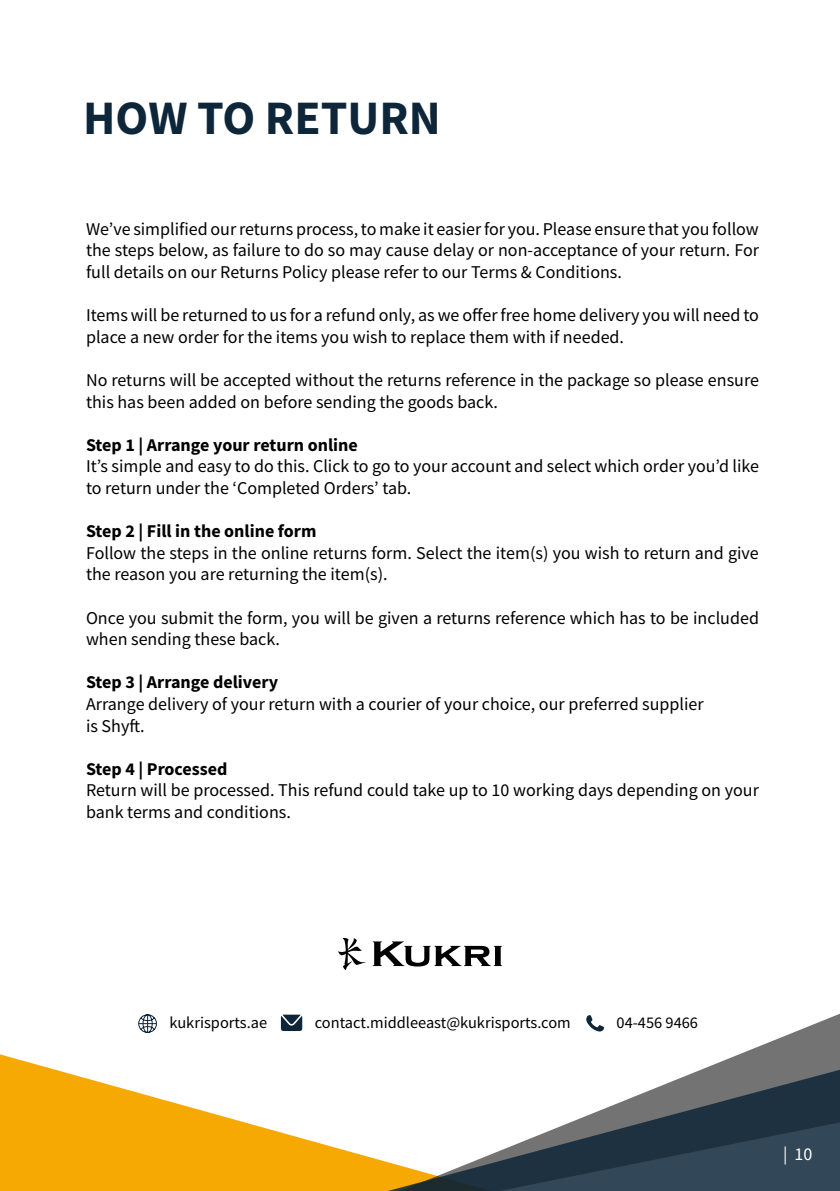
<style>
.page{position:relative;width:840px;height:1191px;background:#fff}
.page>*{position:absolute;margin:0;border:0;box-sizing:border-box;transform-origin:0 0}
.t1{font:700 48px "Source Sans Pro";color:#0e2639}
.t2{font:18px/21.6px "Source Sans Pro";color:#000}
.t3{font:700 18px "Source Sans Pro";color:#000}
.t4{font:18px "Source Sans Pro";color:#fff}
.t5{font:16.4px "Source Sans Pro";color:#000}
</style>
<div class="page">
<svg style="left:372px;top:941px;width:129px;height:25px"></svg>
<svg style="left:338px;top:938px;width:27px;height:32px"></svg>
<svg style="left:302px;top:1014px;width:537px;height:51px"></svg>
<svg style="left:0;top:1049px;width:635px;height:142px;fill:#f6a803"></svg>
<svg style="left:238px;top:1065px;width:601px;height:126px"></svg>
<svg style="left:138px;top:1014px;width:19px;height:19px"></svg>
<svg style="left:281px;top:1014px;width:21px;height:17px"></svg>
<svg style="left:586px;top:1015px;width:17px;height:16px"></svg>
<h1 class="t1" style="left:83px;top:85px;width:359px">HOW TO RETURN</h1>
<p class="t2" style="left:86px;top:218px;width:674px;text-align:justify">We’ve simplified our returns process, to make it easier for you. Please ensure that you follow the steps below, as failure to do so may cause delay or non-acceptance of your return. For full details on our Returns Policy please refer to our Terms &amp; Conditions.</p>
<p class="t2" style="left:86px;top:304px;width:674px">Items will be returned to us for a refund only, as we offer free home delivery you will need to place a new order for the items you wish to replace them with if needed.</p>
<p class="t2" style="left:86px;top:369px;width:674px">No returns will be accepted without the returns reference in the package so please ensure this has been added on before sending the goods back.</p>
<p class="t3" style="left:86px;top:432px;width:273px">Step 1 | Arrange your return online</p>
<p class="t2" style="left:86px;top:455px;width:674px">It’s simple and easy to do this. Click to go to your account and select which order you’d like to return under the ‘Completed Orders’ tab.</p>
<p class="t3" style="left:86px;top:519px;width:232px">Step 2 | Fill in the online form</p>
<p class="t2" style="left:86px;top:542px;width:674px">Follow the steps in the online returns form. Select the item(s) you wish to return and give the reason you are returning the item(s).</p>
<p class="t2" style="left:86px;top:607px;width:674px">Once you submit the form, you will be given a returns reference which has to be included when sending these back.</p>
<p class="t3" style="left:86px;top:670px;width:193px">Step 3 | Arrange delivery</p>
<p class="t2" style="left:86px;top:693px;width:619px">Arrange delivery of your return with a courier of your choice, our preferred supplier is Shyft.</p>
<p class="t3" style="left:86px;top:756px;width:143px">Step 4 | Processed</p>
<p class="t2" style="left:86px;top:779px;width:674px">Return will be processed. This refund could take up to 10 working days depending on your bank terms and conditions.</p>
<p class="t5" style="left:169px;top:1012px;width:99px">kukrisports.ae</p>
<p class="t5" style="left:314px;top:1012px;width:257px">contact.middleeast@kukrisports.com</p>
<p class="t5" style="left:616px;top:1012px;width:83px">04-456 9466</p>
<p class="t4" style="left:782px;top:1142px;width:31px">| 10</p>
</div>
